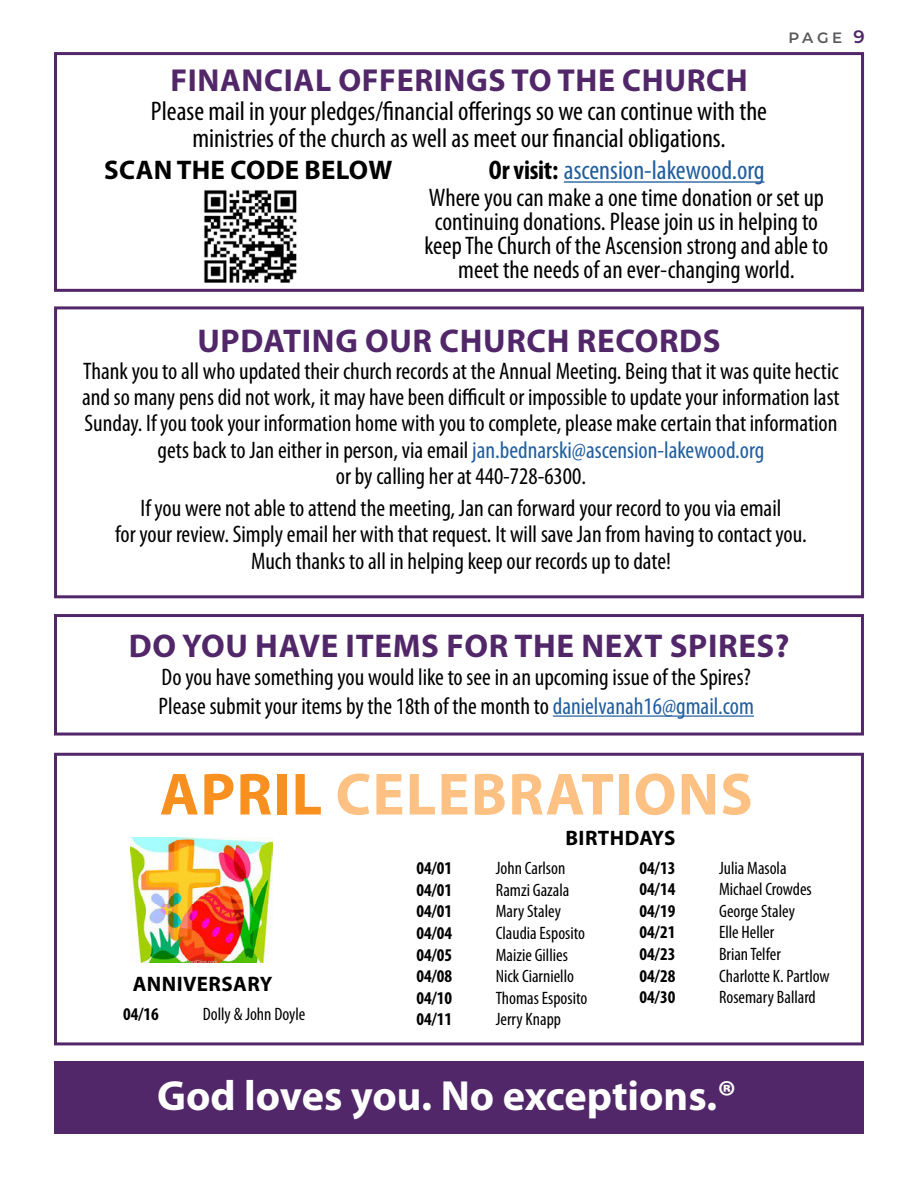
<style>
.page{position:relative;width:918px;height:1188px;background:#fff}
.page>*{position:absolute;margin:0;border:0;box-sizing:border-box;transform-origin:0 0}
.t1{font:700 60px "Myriad Pro";letter-spacing:.02em;color:#fcc183}
.t2{font:700 42.3px "Myriad Pro";color:#fff}
.t3{font:700 33px "Myriad Pro";letter-spacing:.02em;color:#512769}
.t4{font:700 31.8px "Myriad Pro";letter-spacing:.02em;color:#512769}
.t5{font:condensed 27px/27px "Myriad Pro";color:#000;text-align:center}
.t6{font:condensed 27px "Myriad Pro";color:#215e9e}
.t7{font:700 27px "Myriad Pro";letter-spacing:.01em;color:#000}
.t8{font:condensed 25.5px/24px "Myriad Pro";color:#000;text-align:center}
.t9{font:condensed 24px/26.4px "Myriad Pro";color:#000;text-align:center}
.t10{font:700 21px "Myriad Pro";letter-spacing:.02em;color:#000}
.t11{font:condensed 18px "Myriad Pro";color:#000}
.t12{font:700 condensed 18px "Myriad Pro";color:#000}
.t13{font:600 15px "Montserrat";color:#58595b}
.s1{font-size:18px;color:#512769}
.s2{font-weight:700;color:#000}
.s3{color:#215e9e}
.s4{color:#f7901e}
</style>
<div class="page">
<div style="left:54px;top:753px;width:810px;height:292px;border:3px solid #512769"></div>
<div style="left:54px;top:52px;width:810px;height:240px;border:3px solid #512769"></div>
<hr style="left:564px;top:181px;width:200px;height:2px;background:#215e9e">
<img style="left:204px;top:190px;width:93px;height:93px">
<hr style="left:553px;top:715px;width:201px;height:2px;background:#215e9e">
<div style="left:54px;top:614px;width:810px;height:122px;border:3px solid #512769"></div>
<div style="left:54px;top:306px;width:810px;height:292px;border:3px solid #512769"></div>
<div style="left:54px;top:1062px;width:810px;height:72px;background:#512769"></div>
<img style="left:130px;top:838px;width:142px;height:124px">
<h3 class="t4" style="left:170px;top:62px;width:579px">FINANCIAL OFFERINGS TO THE CHURCH</h3>
<p class="t5" style="left:151px;top:98px;width:618px">Please mail in your pledges/financial offerings so we can continue with the ministries of the church as well as meet our financial obligations.</p>
<p class="t13" style="left:789px;top:27px;width:78px">PAGE <span class="s1">9</span></p>
<p class="t7" style="left:104px;top:155px;width:290px">SCAN THE CODE BELOW</p>
<p class="t6" style="left:489px;top:156px;width:277px"><span class="s2">Or visit:</span> ascension-lakewood.org</p>
<p class="t8" style="left:425px;top:186px;width:405px">Where you can make a one time donation or set up continuing donations. Please join us in helping to keep The Church of the Ascension strong and able to meet the needs of an ever-changing world.</p>
<h3 class="t3" style="left:197px;top:322px;width:525px">UPDATING OUR CHURCH RECORDS</h3>
<p class="t9" style="left:82px;top:358px;width:759px">Thank you to all who updated their church records at the Annual Meeting. Being that it was quite hectic and so many pens did not work, it may have been difficult or impossible to update your information last Sunday. If you took your information home with you to complete, please make certain that information gets back to Jan either in person, via email <span class="s3">jan.bednarski@ascension-lakewood.org<br></span>or by calling her at 440-728-6300.</p>
<p class="t9" style="left:115px;top:495px;width:693px">If you were not able to attend the meeting, Jan can forward your record to you via email<br>for your review. Simply email her with that request. It will save Jan from having to contact you.<br>Much thanks to all in helping keep our records up to date!</p>
<h3 class="t3" style="left:129px;top:627px;width:662px">DO YOU HAVE ITEMS FOR THE NEXT SPIRES?</h3>
<p class="t9" style="left:159px;top:663px;width:597px;line-height:28.8px;text-align:left">Do you have something you would like to see in an upcoming issue of the Spires?<br>Please submit your items by the 18th of the month to <span class="s3">danielvanah16@gmail.com</span></p>
<h1 class="t1" style="left:160px;top:761px;width:594px"><span class="s4">APRIL</span> CELEBRATIONS</h1>
<p class="t10" style="left:133px;top:972px;width:141px">ANNIVERSARY</p>
<p class="t12" style="left:123px;top:1004px;width:37px">04/16</p>
<p class="t11" style="left:203px;top:1004px;width:104px">Dolly &amp; John Doyle</p>
<p class="t10" style="left:566px;top:826px;width:111px">BIRTHDAYS</p>
<p class="t12" style="left:416px;top:858px;width:37px">04/01</p>
<p class="t11" style="left:496px;top:858px;width:71px">John Carlson</p>
<p class="t12" style="left:416px;top:880px;width:37px">04/01</p>
<p class="t11" style="left:496px;top:880px;width:75px">Ramzi Gazala</p>
<p class="t12" style="left:416px;top:901px;width:37px">04/01</p>
<p class="t11" style="left:496px;top:902px;width:67px">Mary Staley</p>
<p class="t12" style="left:416px;top:923px;width:37px">04/04</p>
<p class="t11" style="left:496px;top:923px;width:91px">Claudia Esposito</p>
<p class="t12" style="left:416px;top:945px;width:37px">04/05</p>
<p class="t11" style="left:496px;top:945px;width:74px">Maizie Gillies</p>
<p class="t12" style="left:416px;top:966px;width:37px">04/08</p>
<p class="t11" style="left:496px;top:966px;width:80px">Nick Ciarniello</p>
<p class="t12" style="left:416px;top:988px;width:37px">04/10</p>
<p class="t11" style="left:496px;top:988px;width:93px">Thomas Esposito</p>
<p class="t12" style="left:416px;top:1009px;width:37px">04/11</p>
<p class="t11" style="left:496px;top:1010px;width:67px">Jerry Knapp</p>
<p class="t12" style="left:640px;top:858px;width:37px">04/13</p>
<p class="t11" style="left:719px;top:858px;width:69px">Julia Masola</p>
<p class="t12" style="left:640px;top:879px;width:37px">04/14</p>
<p class="t11" style="left:719px;top:880px;width:94px">Michael Crowdes</p>
<p class="t12" style="left:640px;top:901px;width:37px">04/19</p>
<p class="t11" style="left:719px;top:901px;width:77px">George Staley</p>
<p class="t12" style="left:640px;top:923px;width:37px">04/21</p>
<p class="t11" style="left:719px;top:923px;width:57px">Elle Heller</p>
<p class="t12" style="left:640px;top:944px;width:37px">04/23</p>
<p class="t11" style="left:719px;top:944px;width:63px">Brian Telfer</p>
<p class="t12" style="left:640px;top:966px;width:37px">04/28</p>
<p class="t11" style="left:719px;top:966px;width:112px">Charlotte K. Partlow</p>
<p class="t12" style="left:640px;top:987px;width:37px">04/30</p>
<p class="t11" style="left:719px;top:988px;width:98px">Rosemary Ballard</p>
<h2 class="t2" style="left:157px;top:1072px;width:581px">God loves you. No exceptions.®</h2>
</div>
